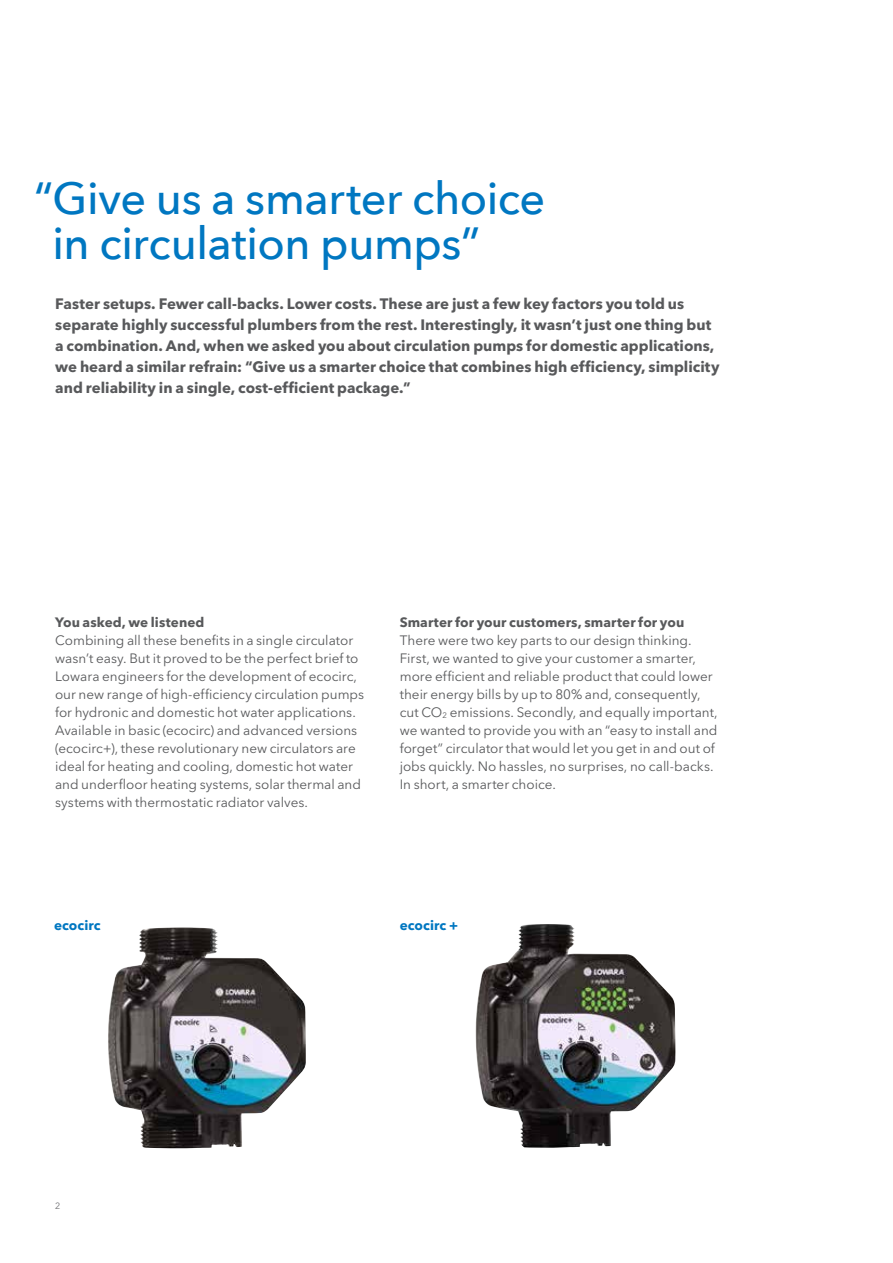
<style>
.page{position:relative;width:893px;height:1263px;background:#fff}
.page>*{position:absolute;margin:0;border:0;box-sizing:border-box;transform-origin:0 0}
.t1{font:500 45px/45px "Avenir Next";letter-spacing:-.01em;color:#0077c1}
.t2{font:700 15px/21px "Avenir Next LT Pro";color:#58595b}
.t3{font:13.5px/18px "Avenir Next LT Pro";color:#58595b}
.t4{font:700 13.5px "Avenir Next LT Pro";letter-spacing:.005em;color:#58595b}
.t5{font:700 13.5px "Avenir Next LT Pro";letter-spacing:.005em;color:#0077c1}
.t6{font:9px "Avenir Next LT Pro";color:#6d6e71}
</style>
<div class="page">
<img style="left:108px;top:929px;width:198px;height:219px">
<img style="left:476px;top:924px;width:200px;height:224px">
<h1 class="t1" style="left:53px;top:174px;width:494px;text-indent:-18px">“Give us a smarter choice in circulation pumps”</h1>
<p class="t2" style="left:55px;top:293px;width:666px">Faster setups. Fewer call-backs. Lower costs. These are just a few key factors you told us separate highly successful plumbers from the rest. Interestingly, it wasn’t just one thing but a combination. And, when we asked you about circulation pumps for domestic applications, we heard a similar refrain: “Give us a smarter choice that combines high efficiency, simplicity and reliability in a single, cost-efficient package.”</p>
<p class="t4" style="left:55px;top:614px;width:151px">You asked, we listened</p>
<p class="t3" style="left:55px;top:631px;width:311px">Combining all these benefits in a single circulator wasn’t easy. But it proved to be the perfect brief to Lowara engineers for the development of ecocirc, our new range of high-efficiency circulation pumps for hydronic and domestic hot water applications.<br>Available in basic (ecocirc) and advanced versions (ecocirc+), these revolutionary new circulators are ideal for heating and cooling, domestic hot water and underfloor heating systems, solar thermal and systems with thermostatic radiator valves.</p>
<p class="t4" style="left:400px;top:614px;width:286px">Smarter for your customers, smarter for you</p>
<p class="t3" style="left:400px;top:631px;width:320px">There were two key parts to our design thinking.<br>First, we wanted to give your customer a smarter, more efficient and reliable product that could lower their energy bills by up to 80% and, consequently, cut CO<sub>2</sub> emissions. Secondly, and equally important, we wanted to provide you with an “easy to install and forget” circulator that would let you get in and out of jobs quickly. No hassles, no surprises, no call-backs.<br>In short, a smarter choice.</p>
<p class="t5" style="left:54px;top:917px;width:48px">ecocirc</p>
<p class="t5" style="left:400px;top:917px;width:60px">ecocirc +</p>
<p class="t6" style="left:55px;top:1201px;width:7px">2</p>
</div>
